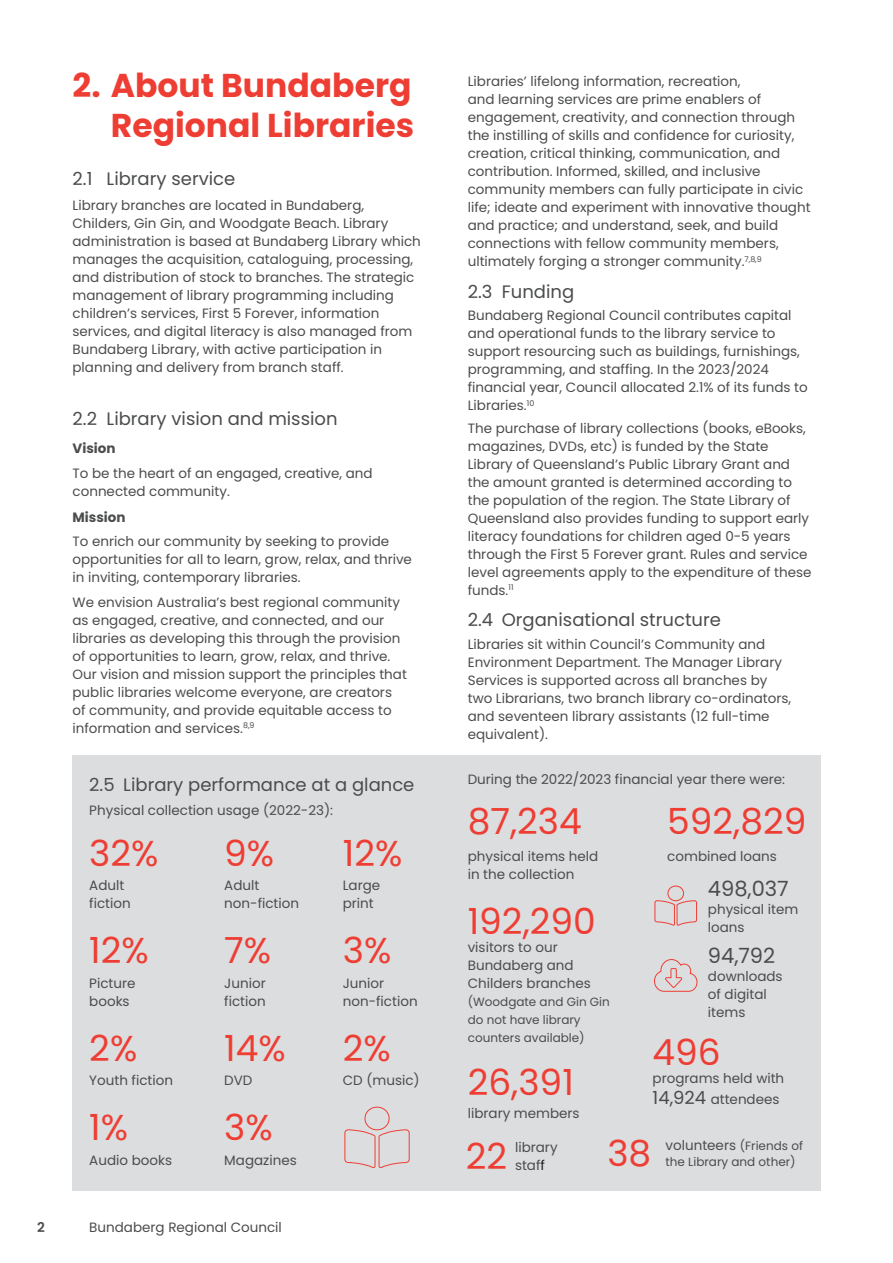
<style>
.page{position:relative;width:893px;height:1263px;background:#fff}
.page>*{position:absolute;margin:0;border:0;box-sizing:border-box;transform-origin:0 0}
.t1{font:36px "Poppins";color:#ee3e34}
.t2{font:700 33px/39.6px "Poppins";color:#ee3e34;text-align:right}
.t3{font:21px "Poppins";color:#4b4c4d}
.t4{font:18px "Poppins";color:#4b4c4d}
.t5{font:13.5px/18px "Poppins";color:#4b4c4d}
.t6{font:700 13.5px "Poppins";color:#4b4c4d}
.t7{font:600 13.5px "Poppins";color:#4b4c4d}
.t8{font:12px/18px "Poppins";color:#4b4c4d}
.s1{font-size:18px}
.s2{color:#231f20}
.s3{font-size:12px}
</style>
<div class="page">
<div style="left:72px;top:755px;width:749px;height:436px;background:#dcdddf"></div>
<svg style="left:654px;top:885px;width:44px;height:41px"></svg>
<svg style="left:654px;top:959px;width:44px;height:33px"></svg>
<svg style="left:344px;top:1106px;width:66px;height:62px"></svg>
<h2 class="t2" style="left:73px;top:66px;width:343px">2. About Bundaberg<br>Regional Libraries</h2>
<h3 class="t4" style="left:73px;top:169px;width:164px">2.1 Library service</h3>
<p class="t5" style="left:73px;top:196px;width:350px">Library branches are located in Bundaberg, Childers, Gin Gin, and Woodgate Beach. Library administration is based at Bundaberg Library which manages the acquisition, cataloguing, processing, and distribution of stock to branches. The strategic management of library programming including children’s services, First 5 Forever, information services, and digital literacy is also managed from Bundaberg Library, with active participation in planning and delivery from branch staff.</p>
<h3 class="t4" style="left:73px;top:408px;width:267px">2.2 Library vision and mission</h3>
<p class="t6" style="left:73px;top:441px;width:45px">Vision</p>
<p class="t5" style="left:73px;top:464px;width:302px">To be the heart of an engaged, creative, and connected community.</p>
<p class="t6" style="left:73px;top:509px;width:55px">Mission</p>
<p class="t5" style="left:73px;top:533px;width:341px">To enrich our community by seeking to provide opportunities for all to learn, grow, relax, and thrive in inviting, contemporary libraries.</p>
<p class="t5" style="left:73px;top:593px;width:336px">We envision Australia’s best regional community as engaged, creative, and connected, and our libraries as developing this through the provision of opportunities to learn, grow, relax, and thrive.<br>Our vision and mission support the principles that public libraries welcome everyone, are creators of community, and provide equitable access to information and services.<sup>8,9</sup></p>
<h3 class="t4" style="left:89px;top:774px;width:327px">2.5 Library performance at a glance</h3>
<p class="t5" style="left:89px;top:801px;width:245px">Physical collection usage (2022-23):</p>
<h1 class="t1" style="left:89px;top:832px;width:71px">32%</h1>
<h1 class="t1" style="left:224px;top:832px;width:52px">9%</h1>
<h1 class="t1" style="left:343px;top:832px;width:61px">12%</h1>
<p class="t5" style="left:89px;top:876px;width:37px">Adult</p>
<p class="t5" style="left:224px;top:876px;width:37px">Adult</p>
<p class="t5" style="left:343px;top:876px;width:39px">Large</p>
<p class="t5" style="left:89px;top:894px;width:43px">fiction</p>
<p class="t5" style="left:224px;top:894px;width:76px">non-fiction</p>
<p class="t5" style="left:343px;top:894px;width:33px">print</p>
<h1 class="t1" style="left:89px;top:930px;width:61px">12%</h1>
<h1 class="t1" style="left:224px;top:930px;width:48px">7%</h1>
<h1 class="t1" style="left:343px;top:930px;width:50px">3%</h1>
<p class="t5" style="left:89px;top:974px;width:48px">Picture</p>
<p class="t5" style="left:224px;top:974px;width:43px">Junior</p>
<p class="t5" style="left:343px;top:974px;width:43px">Junior</p>
<p class="t5" style="left:89px;top:992px;width:42px">books</p>
<p class="t5" style="left:224px;top:992px;width:43px">fiction</p>
<p class="t5" style="left:343px;top:992px;width:76px">non-fiction</p>
<h1 class="t1" style="left:89px;top:1027px;width:50px">2%</h1>
<h1 class="t1" style="left:224px;top:1027px;width:63px">14%</h1>
<h1 class="t1" style="left:343px;top:1027px;width:50px">2%</h1>
<p class="t5" style="left:89px;top:1071px;width:85px">Youth fiction</p>
<p class="t5" style="left:224px;top:1071px;width:30px">DVD</p>
<p class="t5" style="left:343px;top:1071px;width:78px">CD (music)</p>
<h1 class="t1" style="left:89px;top:1107px;width:40px">1%</h1>
<h1 class="t1" style="left:224px;top:1107px;width:50px">3%</h1>
<p class="t5" style="left:89px;top:1151px;width:84px">Audio books</p>
<p class="t5" style="left:224px;top:1151px;width:74px">Magazines</p>
<p class="t7" style="left:37px;top:1220px;width:9px">2</p>
<p class="t5" style="left:89px;top:1218px;width:194px">Bundaberg Regional Council</p>
<p class="t5" style="left:468px;top:73px;width:344px">Libraries’ lifelong information, recreation,<br>and learning services are prime enablers of engagement, creativity, and connection through the instilling of skills and confidence for curiosity, creation, critical thinking, communication, and contribution. Informed, skilled, and inclusive community members can fully participate in civic life; ideate and experiment with innovative thought and practice; and understand, seek, and build connections with fellow community members, ultimately forging a stronger community.<sup>7,8,9</sup></p>
<h3 class="t4" style="left:468px;top:281px;width:108px">2.3 Funding</h3>
<p class="t5" style="left:468px;top:307px;width:342px">Bundaberg Regional Council contributes capital and operational funds to the library service to support resourcing such as buildings, furnishings, programming, and staffing. In the 2023/2024 financial year, Council allocated 2.1% of its funds to Libraries.<sup>10</sup></p>
<p class="t5" style="left:468px;top:419px;width:345px">The purchase of library collections (books, eBooks, magazines, DVDs, etc) is funded by the State Library of Queensland’s Public Library Grant and the amount granted is determined according to the population of the region. The State Library of Queensland also provides funding to support early literacy foundations for children aged 0-5 years through the First 5 Forever grant. Rules and service level agreements apply to the expenditure of these funds.<sup>11</sup></p>
<h3 class="t4" style="left:468px;top:610px;width:255px">2.4 Organisational structure</h3>
<p class="t5" style="left:468px;top:635px;width:325px">Libraries sit within Council’s Community and Environment Department. The Manager Library Services is supported across all branches by two Librarians, two branch library co-ordinators, and seventeen library assistants (12 full-time equivalent).</p>
<p class="t5" style="left:468px;top:770px;width:319px">During the 2022/2023 financial year there were:</p>
<h1 class="t1" style="left:468px;top:801px;width:116px">87,234</h1>
<h1 class="t1" style="left:667px;top:801px;width:141px">592,829</h1>
<p class="t5" style="left:468px;top:847px;width:132px">physical items held</p>
<p class="t5" style="left:667px;top:847px;width:111px">combined loans</p>
<p class="t5" style="left:468px;top:865px;width:108px">in the collection</p>
<h3 class="t3" style="left:708px;top:877px;width:82px">498,037</h3>
<p class="t5" style="left:708px;top:901px;width:92px">physical item loans</p>
<h3 class="t3" style="left:708px;top:943px;width:69px">94,792</h3>
<p class="t5" style="left:708px;top:967px;width:76px">downloads of digital items</p>
<h1 class="t1" style="left:468px;top:901px;width:130px">192,290</h1>
<p class="t5" style="left:468px;top:939px;width:125px">visitors to our<br>Bundaberg and<br>Childers branches</p>
<p class="t8" style="left:468px;top:993px;width:144px">(Woodgate and Gin Gin do not have library counters available)</p>
<h1 class="t1" style="left:468px;top:1062px;width:108px">26,391</h1>
<p class="t5" style="left:468px;top:1104px;width:113px">library members</p>
<h1 class="t1" style="left:653px;top:1032px;width:70px">496</h1>
<p class="t5" style="left:653px;top:1068px;width:133px;line-height:21px">programs held with<br><span class="s1">14,924</span> attendees</p>
<p class="t5" style="left:515px;top:1138px;width:44px">library staf<span class="s2">f</span></p>
<p class="t5" style="left:665px;top:1136px;width:139px">volunteers <span class="s3">(Friends of</span></p>
<h1 class="t1" style="left:466px;top:1135px;width:43px">22</h1>
<h1 class="t1" style="left:607px;top:1133px;width:45px">38</h1>
<p class="t8" style="left:665px;top:1153px;width:132px">the Library and other)</p>
</div>
